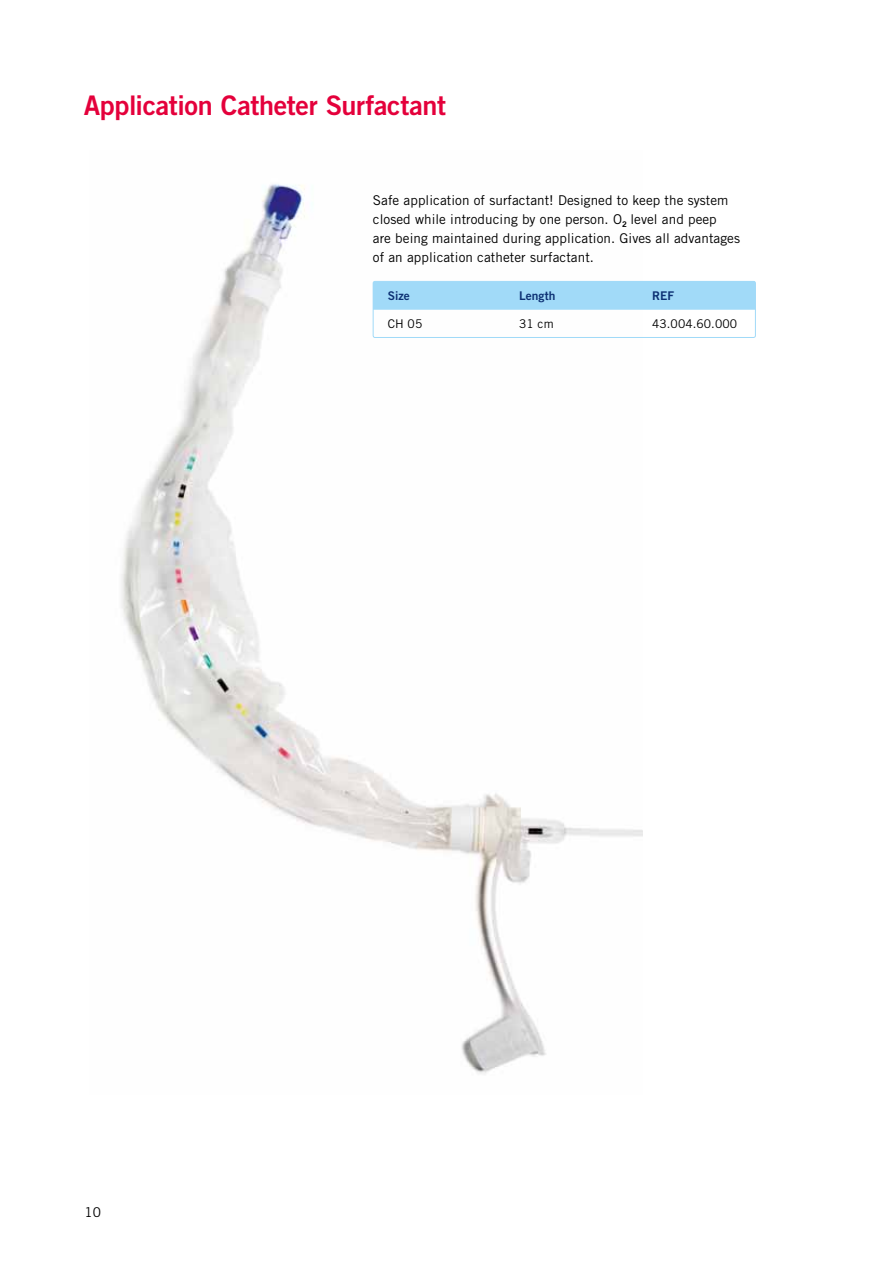
<style>
.page{position:relative;width:893px;height:1263px;background:#fff}
.page>*{position:absolute;margin:0;border:0;box-sizing:border-box;transform-origin:0 0}
.t1{font:27px "Trade Gothic LT Bold Two";letter-spacing:-.015em;color:#e4003b}
.t2{font:13.5px/18.9px "Trade Gothic LT";letter-spacing:.005em;color:#000}
.t3{font:12px "Trade Gothic LT";letter-spacing:.005em;color:#000}
.t4{font:12px "Trade Gothic LT Bold Two";letter-spacing:.005em;color:#0d3174}
</style>
<div class="page">
<img style="left:121px;top:184px;width:521px;height:890px">
<div style="left:373px;top:281px;width:381px;height:29px;background:#a1daf8"></div>
<hr style="left:637px;top:281px;width:119px;height:1px;background:#a1daf8">
<div style="left:373px;top:281px;width:383px;height:57px;border:1px solid #a1daf8;border-radius:2px"></div>
<h1 class="t1" style="left:84px;top:88px;width:364px">Application Catheter Surfactant</h1>
<p class="t2" style="left:373px;top:191px;width:369px">Safe application of surfactant! Designed to keep the system closed while introducing by one person. O<sub>2</sub> level and peep<br>are being maintained during application. Gives all advantages of an application catheter surfactant.</p>
<p class="t4" style="left:388px;top:288px;width:24px">Size</p>
<p class="t4" style="left:519px;top:288px;width:38px">Length</p>
<p class="t4" style="left:652px;top:288px;width:24px">REF</p>
<p class="t3" style="left:388px;top:317px;width:36px">CH 05</p>
<p class="t3" style="left:519px;top:317px;width:36px">31 cm</p>
<p class="t3" style="left:652px;top:317px;width:87px">43.004.60.000</p>
<p class="t2" style="left:84px;top:1202px;width:18px">10</p>
</div>
